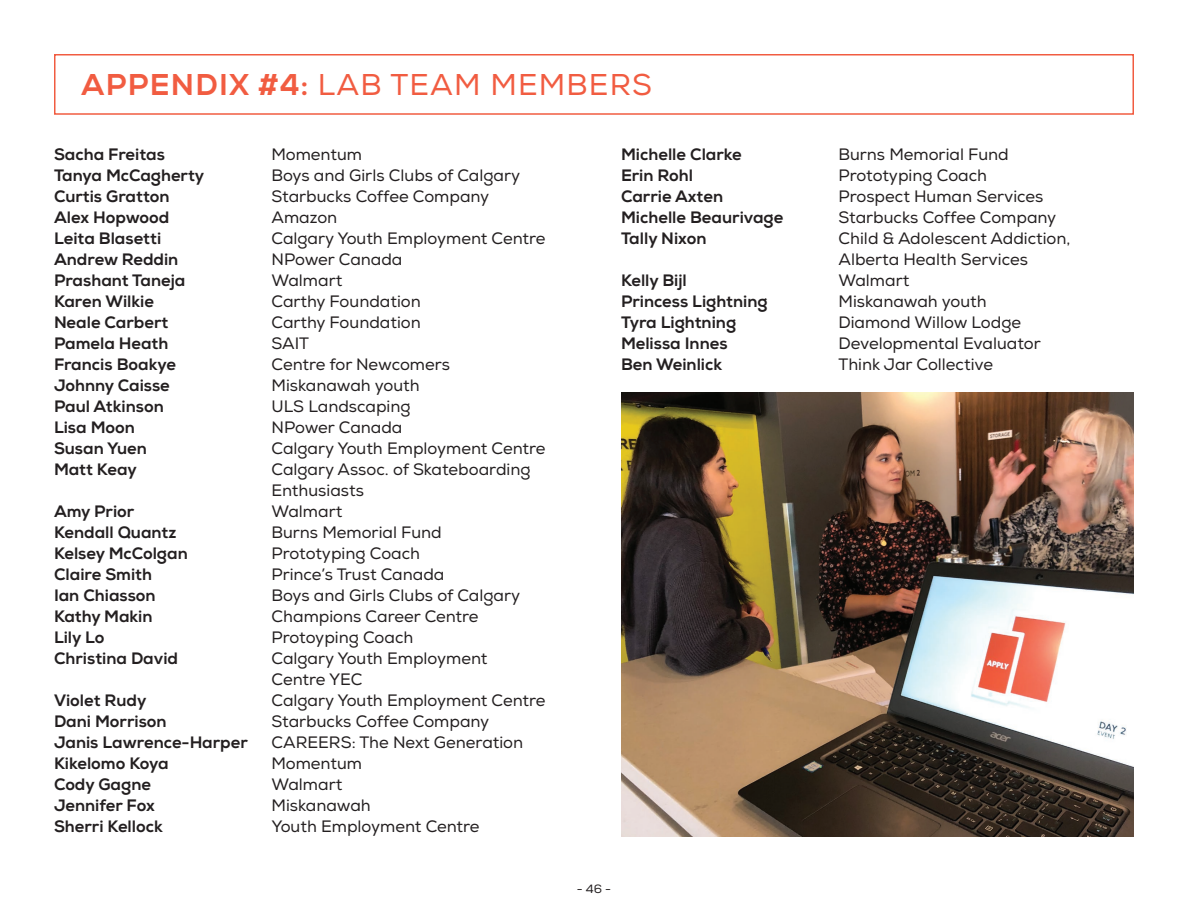
<style>
.page{position:relative;width:1188px;height:918px;background:#fff}
.page>*{position:absolute;margin:0;border:0;box-sizing:border-box;transform-origin:0 0}
.t1{font:30px "Nexa";letter-spacing:.04em;color:#f15c41}
.t2{font:16.5px/21px "Nexa";color:#231f20}
.t3{font:16.5px "Nexa X Bold";color:#231f20}
.t4{font:12px "Nexa";color:#231f20}
.s1{font-family:"Nexa X Bold"}
</style>
<div class="page">
<div style="left:54px;top:54px;width:1080px;height:61px;border:2px solid #f15c41"></div>
<img style="left:621px;top:392px;width:513px;height:445px">
<h1 class="t1" style="left:81px;top:67px;width:572px"><span class="s1">APPENDIX #4:</span> LAB TEAM MEMBERS</h1>
<p class="t3" style="left:54px;top:144px;width:112px">Sacha Freitas</p>
<p class="t2" style="left:272px;top:144px;width:92px">Momentum</p>
<p class="t3" style="left:54px;top:165px;width:152px">Tanya McCagherty</p>
<p class="t2" style="left:272px;top:165px;width:250px">Boys and Girls Clubs of Calgary</p>
<p class="t3" style="left:54px;top:186px;width:117px">Curtis Gratton</p>
<p class="t2" style="left:272px;top:186px;width:219px">Starbucks Coffee Company</p>
<p class="t3" style="left:54px;top:207px;width:117px">Alex Hopwood</p>
<p class="t2" style="left:272px;top:207px;width:67px">Amazon</p>
<p class="t3" style="left:54px;top:228px;width:109px">Leita Blasetti</p>
<p class="t2" style="left:272px;top:228px;width:276px">Calgary Youth Employment Centre</p>
<p class="t3" style="left:54px;top:249px;width:126px">Andrew Reddin</p>
<p class="t2" style="left:272px;top:249px;width:132px">NPower Canada</p>
<p class="t3" style="left:54px;top:270px;width:133px">Prashant Taneja</p>
<p class="t2" style="left:272px;top:270px;width:72px">Walmart</p>
<p class="t3" style="left:54px;top:291px;width:102px">Karen Wilkie</p>
<p class="t2" style="left:272px;top:291px;width:151px">Carthy Foundation</p>
<p class="t3" style="left:54px;top:312px;width:116px">Neale Carbert</p>
<p class="t2" style="left:272px;top:312px;width:151px">Carthy Foundation</p>
<p class="t3" style="left:54px;top:333px;width:116px">Pamela Heath</p>
<p class="t2" style="left:272px;top:333px;width:39px">SAIT</p>
<p class="t3" style="left:54px;top:354px;width:124px">Francis Boakye</p>
<p class="t2" style="left:272px;top:354px;width:180px">Centre for Newcomers</p>
<p class="t3" style="left:54px;top:375px;width:117px">Johnny Caisse</p>
<p class="t2" style="left:272px;top:375px;width:150px">Miskanawah youth</p>
<p class="t3" style="left:54px;top:396px;width:111px">Paul Atkinson</p>
<p class="t2" style="left:272px;top:396px;width:141px">ULS Landscaping</p>
<p class="t3" style="left:54px;top:417px;width:82px">Lisa Moon</p>
<p class="t2" style="left:272px;top:417px;width:132px">NPower Canada</p>
<p class="t3" style="left:54px;top:438px;width:94px">Susan Yuen</p>
<p class="t2" style="left:272px;top:438px;width:276px">Calgary Youth Employment Centre</p>
<p class="t3" style="left:54px;top:459px;width:84px">Matt Keay</p>
<p class="t2" style="left:272px;top:459px;width:261px">Calgary Assoc. of Skateboarding<br>Enthusiasts</p>
<p class="t3" style="left:54px;top:501px;width:82px">Amy Prior</p>
<p class="t2" style="left:272px;top:501px;width:72px">Walmart</p>
<p class="t3" style="left:54px;top:522px;width:124px">Kendall Quantz</p>
<p class="t2" style="left:272px;top:522px;width:172px">Burns Memorial Fund</p>
<p class="t3" style="left:54px;top:543px;width:135px">Kelsey McColgan</p>
<p class="t2" style="left:272px;top:543px;width:150px">Prototyping Coach</p>
<p class="t3" style="left:54px;top:564px;width:100px">Claire Smith</p>
<p class="t2" style="left:272px;top:564px;width:174px">Prince’s Trust Canada</p>
<p class="t3" style="left:54px;top:585px;width:103px">Ian Chiasson</p>
<p class="t2" style="left:272px;top:585px;width:250px">Boys and Girls Clubs of Calgary</p>
<p class="t3" style="left:54px;top:606px;width:100px">Kathy Makin</p>
<p class="t2" style="left:272px;top:606px;width:209px">Champions Career Centre</p>
<p class="t3" style="left:54px;top:627px;width:52px">Lily Lo</p>
<p class="t2" style="left:272px;top:627px;width:143px">Protoyping Coach</p>
<p class="t3" style="left:54px;top:648px;width:126px">Christina David</p>
<p class="t2" style="left:272px;top:648px;width:217px">Calgary Youth Employment<br>Centre YEC</p>
<p class="t3" style="left:54px;top:690px;width:94px">Violet Rudy</p>
<p class="t2" style="left:272px;top:690px;width:276px">Calgary Youth Employment Centre</p>
<p class="t3" style="left:54px;top:711px;width:114px">Dani Morrison</p>
<p class="t2" style="left:272px;top:711px;width:219px">Starbucks Coffee Company</p>
<p class="t3" style="left:54px;top:732px;width:195px">Janis Lawrence-Harper</p>
<p class="t2" style="left:272px;top:732px;width:253px">CAREERS: The Next Generation</p>
<p class="t3" style="left:54px;top:753px;width:116px">Kikelomo Koya</p>
<p class="t2" style="left:272px;top:753px;width:92px">Momentum</p>
<p class="t3" style="left:54px;top:774px;width:99px">Cody Gagne</p>
<p class="t2" style="left:272px;top:774px;width:72px">Walmart</p>
<p class="t3" style="left:54px;top:795px;width:102px">Jennifer Fox</p>
<p class="t2" style="left:272px;top:795px;width:101px">Miskanawah</p>
<p class="t3" style="left:54px;top:816px;width:110px">Sherri Kellock</p>
<p class="t2" style="left:272px;top:816px;width:210px">Youth Employment Centre</p>
<p class="t3" style="left:621px;top:144px;width:122px">Michelle Clarke</p>
<p class="t2" style="left:839px;top:144px;width:172px">Burns Memorial Fund</p>
<p class="t3" style="left:621px;top:165px;width:74px">Erin Rohl</p>
<p class="t2" style="left:839px;top:165px;width:150px">Prototyping Coach</p>
<p class="t3" style="left:621px;top:186px;width:104px">Carrie Axten</p>
<p class="t2" style="left:839px;top:186px;width:206px">Prospect Human Services</p>
<p class="t3" style="left:621px;top:207px;width:164px">Michelle Beaurivage</p>
<p class="t2" style="left:839px;top:207px;width:219px">Starbucks Coffee Company</p>
<p class="t3" style="left:621px;top:228px;width:87px">Tally Nixon</p>
<p class="t2" style="left:839px;top:228px;width:234px">Child &amp; Adolescent Addiction,<br>Alberta Health Services</p>
<p class="t3" style="left:621px;top:270px;width:67px">Kelly Bijl</p>
<p class="t2" style="left:839px;top:270px;width:72px">Walmart</p>
<p class="t3" style="left:621px;top:291px;width:148px">Princess Lightning</p>
<p class="t2" style="left:839px;top:291px;width:150px">Miskanawah youth</p>
<p class="t3" style="left:621px;top:312px;width:117px">Tyra Lightning</p>
<p class="t2" style="left:839px;top:312px;width:184px">Diamond Willow Lodge</p>
<p class="t3" style="left:621px;top:333px;width:108px">Melissa Innes</p>
<p class="t2" style="left:839px;top:333px;width:204px">Developmental Evaluator</p>
<p class="t3" style="left:621px;top:354px;width:103px">Ben Weinlick</p>
<p class="t2" style="left:839px;top:354px;width:156px">Think Jar Collective</p>
<p class="t4" style="left:577px;top:882px;width:36px">- 46 -</p>
</div>
